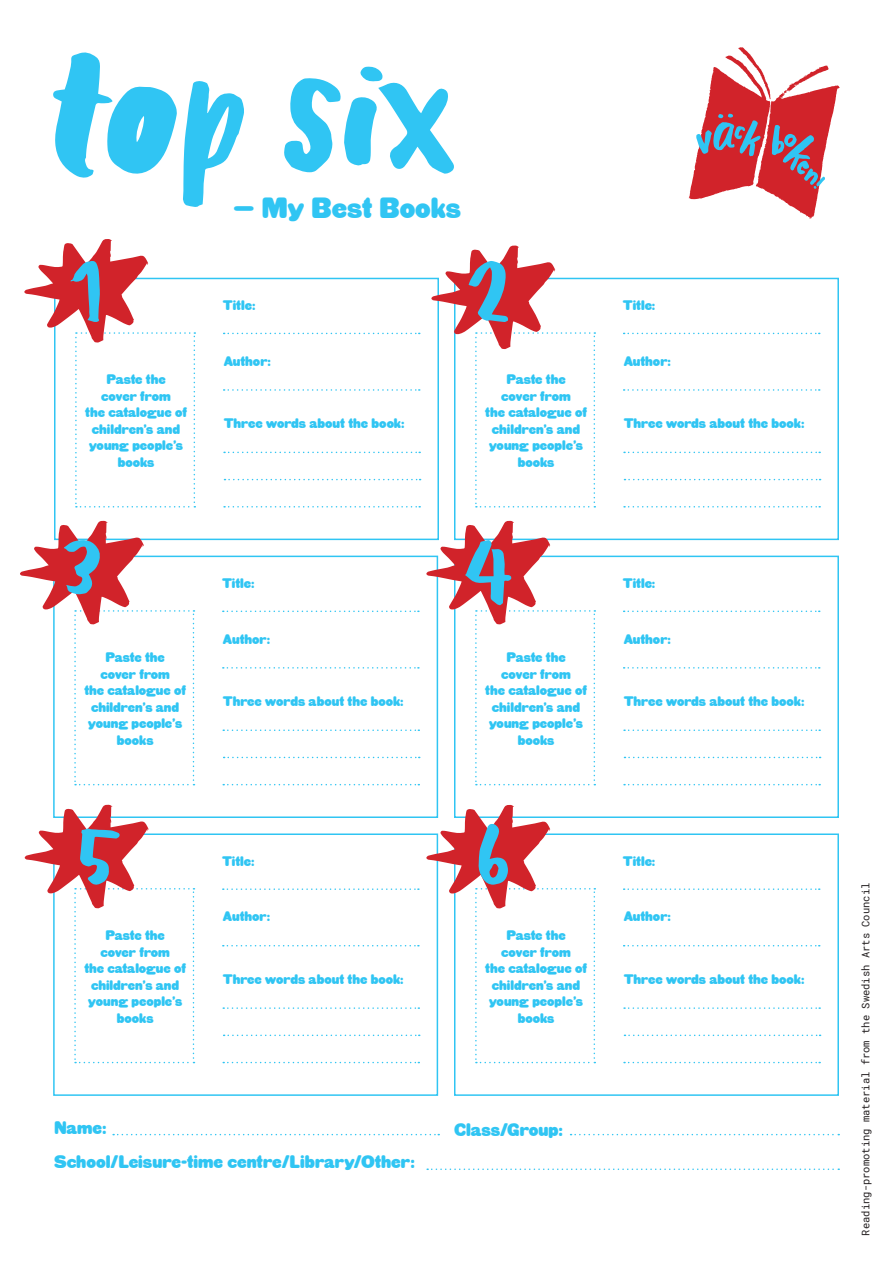
<style>
.page{position:relative;width:893px;height:1263px;background:#fff}
.page>*{position:absolute;margin:0;border:0;box-sizing:border-box;transform-origin:0 0}
.t1{font:28.5px "HWT Gothic Round";color:#30c5f3}
.t2{font:17.7px "HWT Gothic Round";color:#30c5f3}
.t3{font:13.5px/16.5px "HWT Gothic Round";color:#30c5f3;text-align:center}
.t4{font:10.5px "Roboto Mono";color:#231f20}
</style>
<div class="page">
<svg style="left:689px;top:47px;width:150px;height:172px"></svg>
<svg style="left:224px;top:506px;width:196px;height:1px"></svg>
<svg style="left:224px;top:452px;width:196px;height:1px"></svg>
<svg style="left:224px;top:333px;width:196px;height:1px"></svg>
<svg style="left:224px;top:479px;width:197px;height:1px"></svg>
<svg style="left:224px;top:389px;width:196px;height:2px"></svg>
<div style="left:454px;top:278px;width:385px;height:262px;border:2px solid #30c5f3"></div>
<svg style="left:624px;top:506px;width:196px;height:1px"></svg>
<svg style="left:624px;top:452px;width:196px;height:1px"></svg>
<svg style="left:624px;top:333px;width:196px;height:1px"></svg>
<svg style="left:624px;top:479px;width:197px;height:1px"></svg>
<svg style="left:624px;top:389px;width:196px;height:2px"></svg>
<div style="left:454px;top:833px;width:385px;height:263px;border:2px solid #30c5f3"></div>
<svg style="left:624px;top:1062px;width:196px;height:1px"></svg>
<svg style="left:624px;top:1007px;width:196px;height:2px"></svg>
<svg style="left:624px;top:888px;width:196px;height:2px"></svg>
<svg style="left:624px;top:1034px;width:197px;height:2px"></svg>
<svg style="left:624px;top:945px;width:196px;height:1px"></svg>
<div style="left:53px;top:833px;width:385px;height:263px;border:2px solid #30c5f3"></div>
<svg style="left:223px;top:1062px;width:196px;height:1px"></svg>
<svg style="left:223px;top:1007px;width:196px;height:2px"></svg>
<svg style="left:223px;top:888px;width:196px;height:2px"></svg>
<svg style="left:224px;top:1034px;width:196px;height:2px"></svg>
<svg style="left:223px;top:945px;width:196px;height:1px"></svg>
<svg style="left:223px;top:784px;width:196px;height:1px"></svg>
<svg style="left:223px;top:729px;width:196px;height:2px"></svg>
<svg style="left:223px;top:610px;width:196px;height:2px"></svg>
<svg style="left:224px;top:757px;width:196px;height:1px"></svg>
<svg style="left:223px;top:667px;width:196px;height:2px"></svg>
<div style="left:454px;top:556px;width:385px;height:262px;border:2px solid #30c5f3"></div>
<svg style="left:624px;top:784px;width:196px;height:1px"></svg>
<svg style="left:624px;top:729px;width:196px;height:2px"></svg>
<svg style="left:624px;top:610px;width:196px;height:2px"></svg>
<svg style="left:624px;top:757px;width:197px;height:1px"></svg>
<svg style="left:624px;top:667px;width:196px;height:2px"></svg>
<svg style="left:24px;top:239px;width:171px;height:268px"></svg>
<svg style="left:20px;top:521px;width:174px;height:264px"></svg>
<svg style="left:426px;top:521px;width:169px;height:264px"></svg>
<svg style="left:25px;top:805px;width:169px;height:258px"></svg>
<svg style="left:426px;top:805px;width:169px;height:258px"></svg>
<svg style="left:431px;top:245px;width:164px;height:262px"></svg>
<svg style="left:113px;top:1134px;width:326px;height:1px"></svg>
<svg style="left:427px;top:1168px;width:412px;height:2px"></svg>
<svg style="left:571px;top:1134px;width:268px;height:1px"></svg>
<svg style="left:183px;top:81px;width:61px;height:126px"></svg>
<svg style="left:53px;top:52px;width:124px;height:126px"></svg>
<svg style="left:284px;top:66px;width:170px;height:108px"></svg>
<p class="t3" style="left:85px;top:372px;width:103px">Paste the<br>cover from<br>the catalogue of children’s and young people’s books</p>
<p class="t1" style="left:233px;top:192px;width:229px">– My Best Books</p>
<p class="t3" style="left:223px;top:297px;width:34px">Title:</p>
<p class="t3" style="left:224px;top:353px;width:49px">Author:</p>
<p class="t3" style="left:224px;top:415px;width:182px">Three words about the book:</p>
<p class="t3" style="left:485px;top:372px;width:103px">Paste the<br>cover from<br>the catalogue of children’s and young people’s books</p>
<p class="t3" style="left:623px;top:297px;width:34px">Title:</p>
<p class="t3" style="left:624px;top:353px;width:49px">Author:</p>
<p class="t3" style="left:624px;top:415px;width:182px">Three words about the book:</p>
<p class="t3" style="left:84px;top:649px;width:103px">Paste the<br>cover from<br>the catalogue of children’s and young people’s books</p>
<p class="t3" style="left:222px;top:575px;width:34px">Title:</p>
<p class="t3" style="left:223px;top:631px;width:49px">Author:</p>
<p class="t3" style="left:223px;top:693px;width:182px">Three words about the book:</p>
<p class="t3" style="left:485px;top:649px;width:103px">Paste the<br>cover from<br>the catalogue of children’s and young people’s books</p>
<p class="t3" style="left:623px;top:575px;width:34px">Title:</p>
<p class="t3" style="left:624px;top:631px;width:49px">Author:</p>
<p class="t3" style="left:624px;top:693px;width:182px">Three words about the book:</p>
<p class="t3" style="left:222px;top:853px;width:34px">Title:</p>
<p class="t3" style="left:623px;top:853px;width:34px">Title:</p>
<p class="t3" style="left:223px;top:909px;width:49px">Author:</p>
<p class="t3" style="left:624px;top:909px;width:49px">Author:</p>
<p class="t3" style="left:84px;top:927px;width:103px">Paste the<br>cover from<br>the catalogue of children’s and young people’s books</p>
<p class="t3" style="left:223px;top:971px;width:182px">Three words about the book:</p>
<p class="t3" style="left:485px;top:927px;width:103px">Paste the<br>cover from<br>the catalogue of children’s and young people’s books</p>
<p class="t3" style="left:624px;top:971px;width:182px">Three words about the book:</p>
<p class="t2" style="left:54px;top:1118px;width:54px">Name:</p>
<p class="t2" style="left:54px;top:1152px;width:362px">School/Leisure-time centre/Library/Other:</p>
<p class="t2" style="left:454px;top:1119px;width:110px">Class/Group:</p>
<p class="t4" style="left:858px;top:1235px;width:354px;rotate:-90deg">Reading-promoting material from the Swedish Arts Council</p>
</div>
